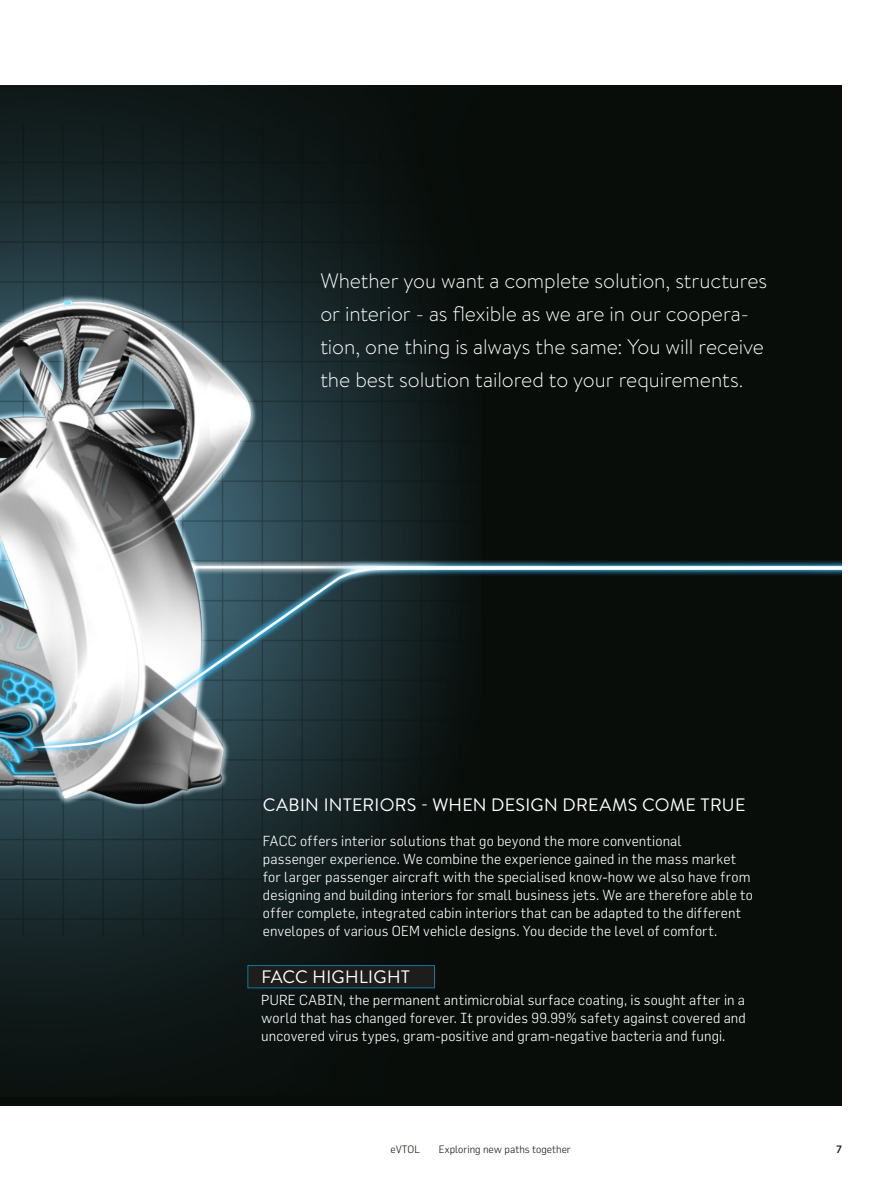
<style>
.page{position:relative;width:893px;height:1191px;background:#fff}
.page>*{position:absolute;margin:0;border:0;box-sizing:border-box;transform-origin:0 0}
.t1{font:300 21px/33px "Brandon Text";letter-spacing:-.005em;color:#fff}
.t2{font:18px "Brandon Text";letter-spacing:.015em;color:#fff}
.t3{font:300 14.25px/18px "Flama";letter-spacing:.01em;color:#fff}
.t4{font:300 10.5px "Flama";color:#1d1d1b}
.t5{font:500 10.5px "Flama";color:#1d1d1b}
</style>
<div class="page">
<img style="left:0;top:85px;width:842px;height:1021px">
<div style="left:248px;top:965px;width:186px;height:23px;background:#1d1d1b"></div>
<div style="left:247px;top:965px;width:188px;height:23px;border:1px solid #0d799e"></div>
<h1 class="t1" style="left:320px;top:264px;width:448px">Whether you want a complete solution, structures or interior - as flexible as we are in our coopera&shy;tion, one thing is always the same: You will receive the best solution tailored to your requirements.</h1>
<p class="t2" style="left:263px;top:792px;width:484px">CABIN INTERIORS - WHEN DESIGN DREAMS COME TRUE</p>
<p class="t3" style="left:263px;top:831px;width:491px">FACC offers interior solutions that go beyond the more conventional<br>passenger experience. We combine the experience gained in the mass market for larger passenger aircraft with the specialised know-how we also have from designing and building interiors for small business jets. We are therefore able to offer complete, integrated cabin interiors that can be adapted to the different envelopes of various OEM vehicle designs. You decide the level of comfort.</p>
<p class="t2" style="left:261px;top:964px;width:150px">FACC HIGHLIGHT</p>
<p class="t3" style="left:261px;top:990px;width:486px;text-align:justify">PURE CABIN, the permanent antimicrobial surface coating, is sought after in a world that has changed forever. It provides 99.99% safety against covered and uncovered virus types, gram-positive and gram-negative bacteria and fungi.</p>
<p class="t4" style="left:390px;top:1143px;width:31px">eVTOL</p>
<p class="t4" style="left:439px;top:1143px;width:133px">Exploring new paths together</p>
<p class="t5" style="left:836px;top:1143px;width:7px">7</p>
</div>
